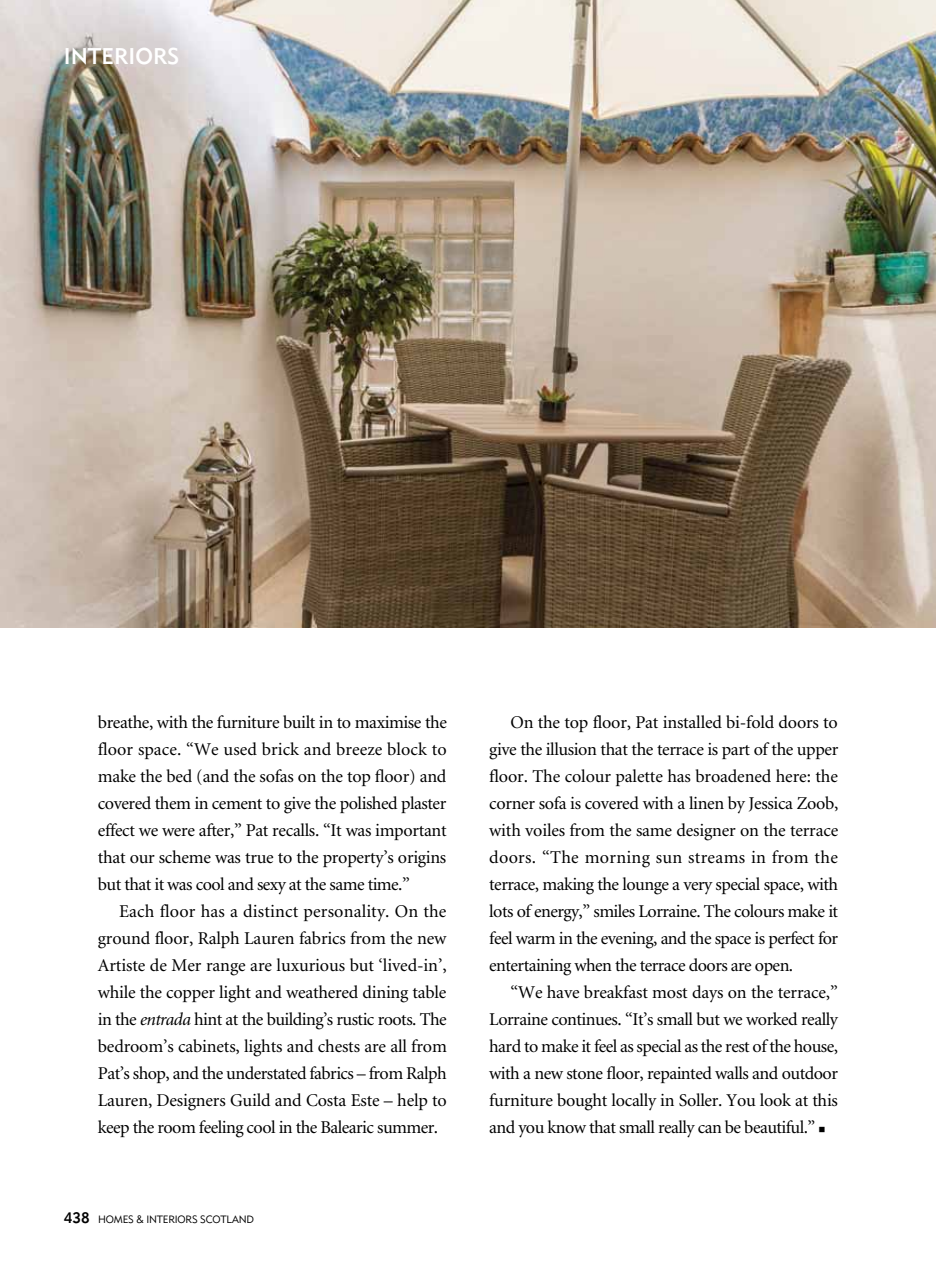
<style>
.page{position:relative;width:936px;height:1263px;background:#fff}
.page>*{position:absolute;margin:0;border:0;box-sizing:border-box;transform-origin:0 0}
.t1{font:22.5px "Geometric 415 BT Medium A";color:#fff}
.t2{font:18px/27px "Minion";letter-spacing:-.03em;color:#000;text-align:justify}
.t3{font:10.5px "Geometric 415 BT Lite A";letter-spacing:-.02em;color:#000}
.s1{font-style:italic}
.s2{font-family:"Geometric 415 BT Medium A";font-size:15px}
.s3{font-family:"Newspaper Pi BT";font-size:10.5px}
</style>
<div class="page">
<img style="left:0;top:0;width:935px;height:628px">
<p class="t1" style="left:64px;top:42px;width:117px">INTERIORS</p>
<p class="t2" style="left:98px;top:709px;width:350px">breathe, with the furniture built in to maximise the floor space. “We used brick and breeze block to make the bed (and the sofas on the top floor) and covered them in cement to give the polished plaster effect we were after,” Pat recalls. “It was important that our scheme was true to the property’s origins but that it was cool and sexy at the same time.”</p>
<p class="t2" style="left:98px;top:898px;width:350px;text-indent:21px">Each floor has a distinct personality. On the ground floor, Ralph Lauren fabrics from the new Artiste de Mer range are luxurious but ‘lived-in’, while the copper light and weathered dining table in the <span class="s1">entrada</span> hint at the building’s rustic roots. The bedroom’s cabinets, lights and chests are all from Pat’s shop, and the understated fabrics – from Ralph Lauren, Designers Guild and Costa Este – help to keep the room feeling cool in the Balearic summer.</p>
<p class="t3" style="left:64px;top:1213px;width:192px"><span class="s2">438</span> HOMES &amp; INTERI ORS SCOTLAND</p>
<p class="t2" style="left:489px;top:709px;width:350px;text-indent:21px">On the top floor, Pat installed bi-fold doors to give the illusion that the terrace is part of the upper floor. The colour palette has broadened here: the corner sofa is covered with a linen by Jessica Zoob, with voiles from the same designer on the terrace doors. “The morning sun streams in from the terrace, making the lounge a very special space, with lots of energy,” smiles Lorraine. The colours make it feel warm in the evening, and the space is perfect for entertaining when the terrace doors are open.</p>
<p class="t2" style="left:489px;top:979px;width:350px;text-indent:21px">“We have breakfast most days on the terrace,” Lorraine continues. “It’s small but we worked really hard to make it feel as special as the rest of the house, with a new stone floor, repainted walls and outdoor furniture bought locally in Soller. You look at this and you know that small really can be beautiful.” <span class="s3">r</span></p>
</div>
